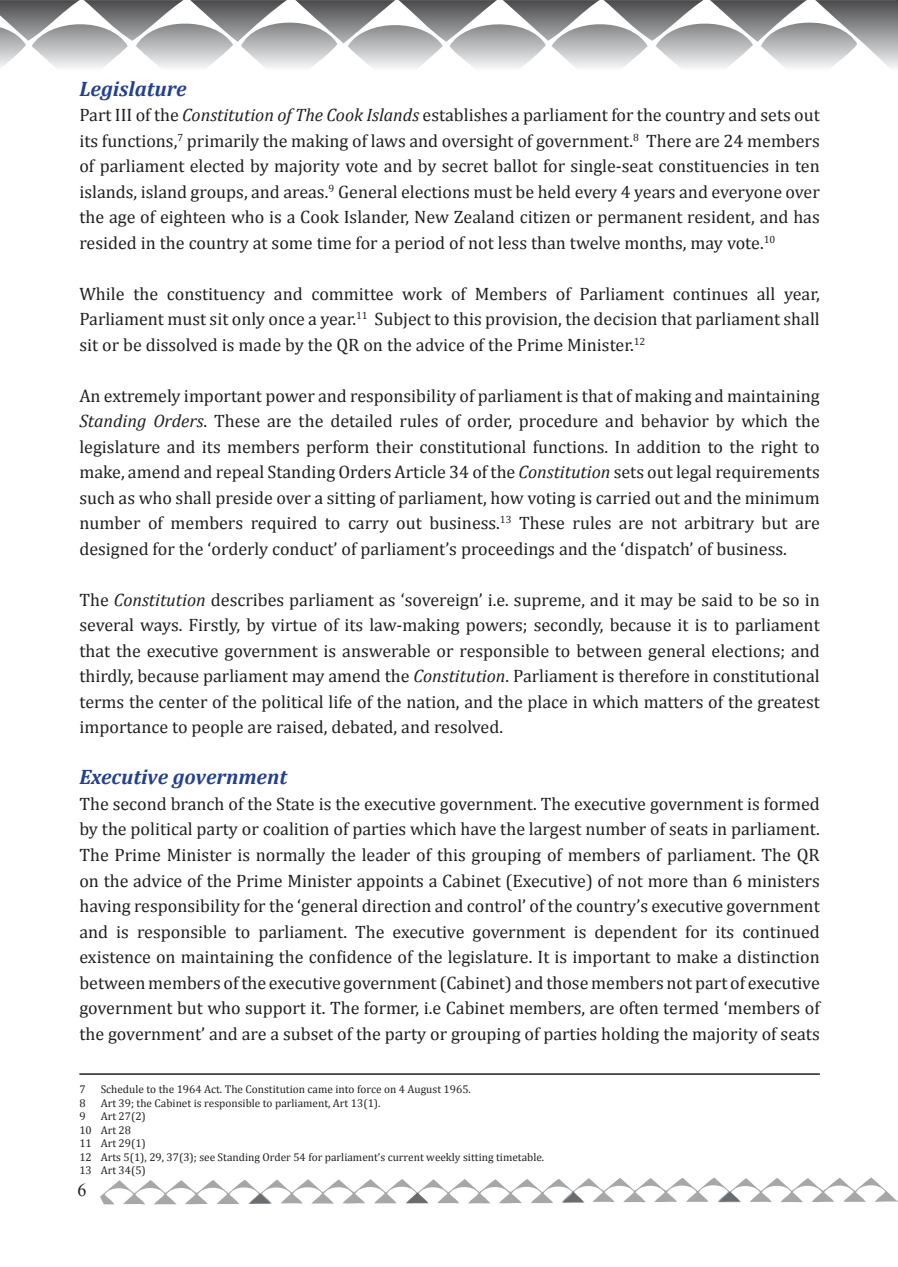
<style>
.page{position:relative;width:898px;height:1267px;background:#fff}
.page>*{position:absolute;margin:0;border:0;box-sizing:border-box;transform-origin:0 0}
.t1{font:italic 700 21px "Cambria";color:#24408e}
.t2{font:18px/25.5px "Cambria";color:#221f1f;text-align:justify}
.t3{font:18px "Times New Roman";color:#221f1f}
.t4{font:11.25px/13.5px "Cambria";color:#221f1f}
.s1{font-style:italic}
</style>
<div class="page">
<svg style="left:377px;top:0;width:518px;height:68px"></svg>
<svg style="left:100px;top:1177px;width:797px;height:28px"></svg>
<hr style="left:79px;top:1073px;width:740px;height:1px;background:#221f1f">
<svg style="left:0;top:0;width:377px;height:68px"></svg>
<svg style="left:895px;top:0;width:3px;height:69px"></svg>
<p class="t1" style="left:79px;top:81px;width:109px">Legislature</p>
<p class="t2" style="left:79px;top:104px;width:741px">Part III of the <span class="s1">Constitution of The Cook Islands</span> establishes a parliament for the country and sets out its functions,<sup>7</sup> primarily the making of laws and oversight of government.<sup>8</sup> There are 24 members of parliament elected by majority vote and by secret ballot for single-seat constituencies in ten islands, island groups, and areas.<sup>9</sup> General elections must be held every 4 years and everyone over the age of eighteen who is a Cook Islander, New Zealand citizen or permanent resident, and has resided in the country at some time for a period of not less than twelve months, may vote.<sup>10</sup></p>
<p class="t2" style="left:79px;top:283px;width:741px">While the constituency and committee work of Members of Parliament continues all year, Parliament must sit only once a year.<sup>11</sup> Subject to this provision, the decision that parliament shall sit or be dissolved is made by the QR on the advice of the Prime Minister.<sup>12</sup></p>
<p class="t2" style="left:79px;top:385px;width:741px">An extremely important power and responsibility of parliament is that of making and maintaining <span class="s1">Standing Orders</span>. These are the detailed rules of order, procedure and behavior by which the legislature and its members perform their constitutional functions. In addition to the right to make, amend and repeal Standing Orders Article 34 of the <span class="s1">Constitution</span> sets out legal requirements such as who shall preside over a sitting of parliament, how voting is carried out and the minimum number of members required to carry out business.<sup>13</sup> These rules are not arbitrary but are designed for the ‘orderly conduct’ of parliament’s proceedings and the ‘dispatch’ of business.</p>
<p class="t2" style="left:79px;top:589px;width:741px">The <span class="s1">Constitution</span> describes parliament as ‘sovereign’ i.e. supreme, and it may be said to be so in several ways. Firstly, by virtue of its law-making powers; secondly, because it is to parliament that the executive government is answerable or responsible to between general elections; and thirdly, because parliament may amend the <span class="s1">Constitution</span>. Parliament is therefore in constitutional terms the center of the political life of the nation, and the place in which matters of the greatest importance to people are raised, debated, and resolved.</p>
<p class="t1" style="left:79px;top:769px;width:209px">Executive government</p>
<p class="t2" style="left:79px;top:793px;width:741px">The second branch of the State is the executive government. The executive government is formed by the political party or coalition of parties which have the largest number of seats in parliament.<br>The Prime Minister is normally the leader of this grouping of members of parliament. The QR on the advice of the Prime Minister appoints a Cabinet (Executive) of not more than 6 ministers having responsibility for the ‘general direction and control’ of the country’s executive government and is responsible to parliament. The executive government is dependent for its continued existence on maintaining the confidence of the legislature. It is important to make a distinction between members of the executive government (Cabinet) and those members not part of executive government but who support it. The former, i.e Cabinet members, are often termed ‘members of the government’ and are a subset of the party or grouping of parties holding the majority of seats</p>
<p class="t4" style="left:79px;top:1083px;width:8px">7</p>
<p class="t4" style="left:101px;top:1083px;width:371px">Schedule to the 1964 Act. The Constitution came into force on 4 August 1965.</p>
<p class="t4" style="left:79px;top:1097px;width:8px">8</p>
<p class="t4" style="left:101px;top:1097px;width:281px">Art 39; the Cabinet is responsible to parliament, Art 13(1).</p>
<p class="t4" style="left:79px;top:1110px;width:8px">9</p>
<p class="t4" style="left:79px;top:1110px;width:466px;text-indent:21px">Art 27(2)<br>10 Art 28<br>11 Art 29(1)<br>12 Arts 5(1), 29, 37(3); see Standing Order 54 for parliament’s current weekly sitting timetable.<br>13 Art 34(5)</p>
<p class="t3" style="left:77px;top:1179px;width:10px">6</p>
</div>
